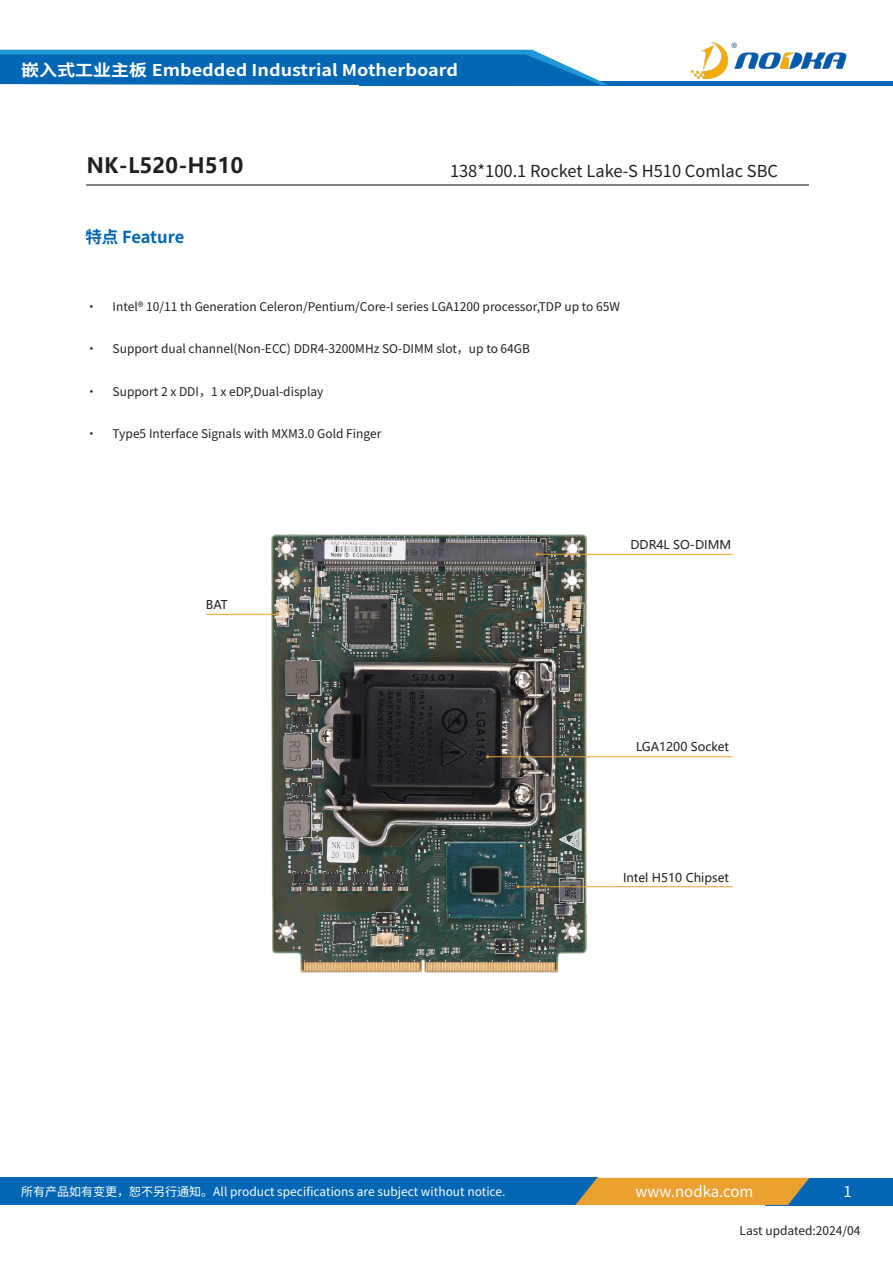
<style>
.page{position:relative;width:893px;height:1263px;background:#fff}
.page>*{position:absolute;margin:0;border:0;box-sizing:border-box;transform-origin:0 0}
.t1{font:700 21px "Microsoft Ya Hei";color:#231f20}
.t2{font:16.5px "Source Han Sans SC";color:#231f20}
.t3{font:700 16.5px "Source Han Sans SC";letter-spacing:-.01em;color:#0166b3}
.t4{font:700 16.2px "Source Han Sans SC";color:#fff;scale:1.11 1}
.t5{font:15px "Source Han Sans SC";color:#fff}
.t6{font:12px "Source Han Sans SC";color:#231f20}
.t7{font:12px "Source Han Sans SC";color:#fff}
.t8{font:12px "Microsoft Ya Hei";color:#231f20}
</style>
<div class="page">
<img style="left:263px;top:534px;width:333px;height:439px">
<img style="left:691px;top:43px;width:156px;height:35px">
<hr style="left:359px;top:81px;width:534px;height:4px;background:#0166b3">
<svg style="left:0;top:50px;width:608px;height:35px;background:#1676bc"></svg>
<hr style="left:86px;top:184px;width:723px;height:2px;background:#595a5b">
<div style="left:0;top:1178px;width:597px;height:27px;background:#0166b3"></div>
<div style="left:766px;top:1178px;width:127px;height:27px;background:#0166b3"></div>
<svg style="left:575px;top:1178px;width:234px;height:27px;background:#d69a3c"></svg>
<hr style="left:537px;top:554px;width:195px;height:1px;background:#ec9f30">
<hr style="left:488px;top:756px;width:244px;height:1px;background:#ec9f30">
<hr style="left:206px;top:614px;width:71px;height:1px;background:#ec9f30">
<hr style="left:518px;top:886px;width:214px;height:1px;background:#ec9f30">
<p class="t4" style="left:21px;top:61px;width:395px">嵌入式工业主板 Embedded Industrial Motherboard</p>
<p class="t1" style="left:87px;top:151px;width:159px">NK-L520-H510</p>
<p class="t3" style="left:85px;top:228px;width:100px">特点 Feature</p>
<p class="t2" style="left:450px;top:161px;width:330px">138*100.1 Rocket Lake-S H510 Comlac SBC</p>
<p class="t6" style="left:86px;top:299px;width:536px">• Intel® 10/11 th Generation Celeron/Pentium/Core-I series LGA1200 processor,TDP up to 65W</p>
<p class="t6" style="left:86px;top:342px;width:446px">• Support dual channel(Non-ECC) DDR4-3200MHz SO-DIMM slot，up to 64GB</p>
<p class="t6" style="left:86px;top:384px;width:239px">• Support 2 x DDI，1 x eDP,Dual-display</p>
<p class="t6" style="left:86px;top:427px;width:297px">• Type5 Interface Signals with MXM3.0 Gold Finger</p>
<p class="t8" style="left:206px;top:596px;width:23px">BAT</p>
<p class="t8" style="left:630px;top:537px;width:102px">DDR4L SO-DIMM</p>
<p class="t8" style="left:636px;top:738px;width:94px">LGA1200 Socket</p>
<p class="t8" style="left:623px;top:869px;width:107px">Intel H510 Chipset</p>
<p class="t7" style="left:21px;top:1184px;width:486px">所有产品如有变更，恕不另行通知。All product specifications are subject without notice.</p>
<p class="t5" style="left:635px;top:1183px;width:119px">www.nodka.com</p>
<p class="t5" style="left:844px;top:1183px;width:10px">1</p>
<p class="t6" style="left:740px;top:1224px;width:123px">Last updated:2024/04</p>
</div>
